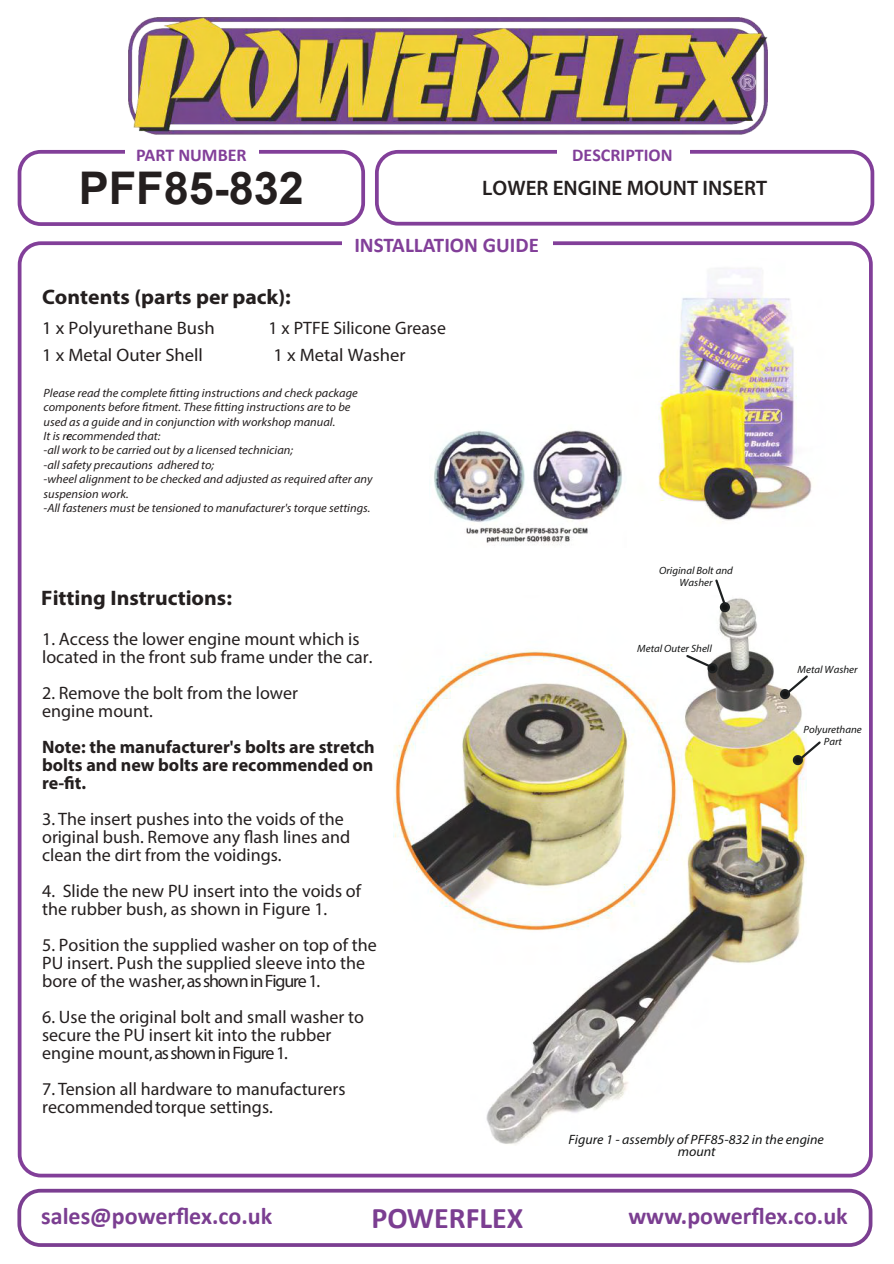
<style>
.page{position:relative;width:894px;height:1264px;background:#fff}
.page>*{position:absolute;margin:0;border:0;box-sizing:border-box;transform-origin:0 0}
.t1{font:700 45px "Arial";color:#241f1f}
.t2{font:700 30px "Calibri";color:#7b3e91}
.t3{font:700 24px "Calibri";color:#7b3e91}
.t4{font:700 21px "Myriad Pro";color:#241f1f}
.t5{font:600 21px "Myriad Pro";color:#241f1f}
.t6{font:700 21px "Calibri";color:#823f99}
.t7{font:18px/18px "Myriad Pro";color:#241f1f}
.t8{font:700 18px/18px "Myriad Pro";color:#241f1f;text-align:justify}
.t9{font:700 18px "Calibri";color:#823f99}
.t10{font:italic 13.5px/12px "Myriad Pro";color:#141515;text-align:center}
.t11{font:italic 12px/14.4px "Myriad Pro";color:#241f1f}
.t12{font:italic 10.5px/12px "Myriad Pro";color:#141515;text-align:center}
</style>
<div class="page">
<img style="left:658px;top:268px;width:154px;height:253px">
<div style="left:18px;top:241px;width:854px;height:936px;border:4px solid #823f99;border-radius:21px"></div>
<div style="left:375px;top:150px;width:498px;height:75px;border:4px solid #823f99;border-radius:21px"></div>
<div style="left:18px;top:150px;width:347px;height:76px;border:4px solid #823f99;border-radius:21px"></div>
<img style="left:128px;top:18px;width:639px;height:117px">
<div style="left:124px;top:147px;width:134px;height:9px;background:#fff"></div>
<div style="left:556px;top:147px;width:132px;height:9px;background:#fff"></div>
<div style="left:342px;top:235px;width:210px;height:16px;background:#fff"></div>
<div style="left:17px;top:1188px;width:855px;height:58px;border:4px solid #7b3e91;border-radius:21px"></div>
<img style="left:434px;top:430px;width:188px;height:115px">
<img style="left:393px;top:598px;width:413px;height:546px">
<svg style="left:713px;top:579px;width:14px;height:28px"></svg>
<div style="left:719px;top:602px;width:10px;height:10px;background:#141515;border:2px solid #1e2122;border-radius:50%"></div>
<svg style="left:684px;top:653px;width:35px;height:22px"></svg>
<svg style="left:778px;top:673px;width:30px;height:27px"></svg>
<svg style="left:791px;top:739px;width:30px;height:27px"></svg>
<p class="t9" style="left:136px;top:147px;width:112px">PART NUMBER</p>
<p class="t9" style="left:572px;top:147px;width:102px">DESCRIPTION</p>
<h1 class="t1" style="left:79px;top:171px;width:227px">PFF85-832</h1>
<p class="t5" style="left:482px;top:179px;width:286px">LOWER ENGINE MOUNT INSERT</p>
<p class="t6" style="left:354px;top:236px;width:186px">INSTALLATION GUIDE</p>
<p class="t4" style="left:42px;top:288px;width:250px">Contents (parts per pack):</p>
<p class="t7" style="left:42px;top:315px;width:174px;line-height:27.2px">1 x Polyurethane Bush<br>1 x Metal Outer Shell</p>
<p class="t7" style="left:268px;top:320px;width:179px">1 x PTFE Silicone Grease</p>
<p class="t7" style="left:273px;top:347px;width:134px">1 x Metal Washer</p>
<p class="t11" style="left:44px;top:386px;width:330px">Please read the complete fitting instructions and check package components before fitment. These fitting instructions are to be used as a guide and in conjunction with workshop manual.<br>It is reccommended that:<br>-all work to be carried out by a licensed technician;<br>-all safety precautions adhered to;<br>-wheel alignment to be checked and adjusted as required after any suspension work.<br>-All fasteners must be tensioned to manufacturer's torque settings.</p>
<p class="t4" style="left:41px;top:589px;width:192px">Fitting Instructions:</p>
<p class="t7" style="left:42px;top:631px;width:332px">1. Access the lower engine mount which is located in the front sub frame under the car.</p>
<p class="t7" style="left:42px;top:685px;width:257px">2. Remove the bolt from the lower engine mount.</p>
<p class="t8" style="left:42px;top:739px;width:334px">Note: the manufacturer's bolts are stretch bolts and new bolts are recommended on re-fit.</p>
<p class="t7" style="left:42px;top:811px;width:309px">3. The insert pushes into the voids of the original bush. Remove any flash lines and clean the dirt from the voidings.</p>
<p class="t7" style="left:42px;top:883px;width:320px">4. Slide the new PU insert into the voids of the rubber bush, as shown in Figure 1.</p>
<p class="t7" style="left:42px;top:937px;width:336px">5. Position the supplied washer on top of the<br>PU insert. Push the supplied sleeve into the bore of the washer,asshowninFigure1.</p>
<p class="t7" style="left:42px;top:1009px;width:323px">6. Use the original bolt and small washer to secure the PU insert kit into the rubber engine mount,asshowninFigure1.</p>
<p class="t7" style="left:42px;top:1081px;width:305px">7. Tension all hardware to manufacturers recommendedtorque settings.</p>
<p class="t12" style="left:659px;top:565px;width:75px">Original Bolt and<br>Washer</p>
<p class="t12" style="left:637px;top:643px;width:76px">Metal Outer Shell</p>
<p class="t12" style="left:797px;top:664px;width:61px">Metal Washer</p>
<p class="t12" style="left:803px;top:724px;width:60px">Polyurethane<br>Part</p>
<p class="t10" style="left:568px;top:1134px;width:257px">Figure 1 - assembly of PFF85-832 in the engine mount</p>
<h3 class="t3" style="left:41px;top:1205px;width:232px">sales@powerflex.co.uk</h3>
<h2 class="t2" style="left:371px;top:1204px;width:153px">POWERFLEX</h2>
<h3 class="t3" style="left:628px;top:1205px;width:221px">www.powerflex.co.uk</h3>
</div>
